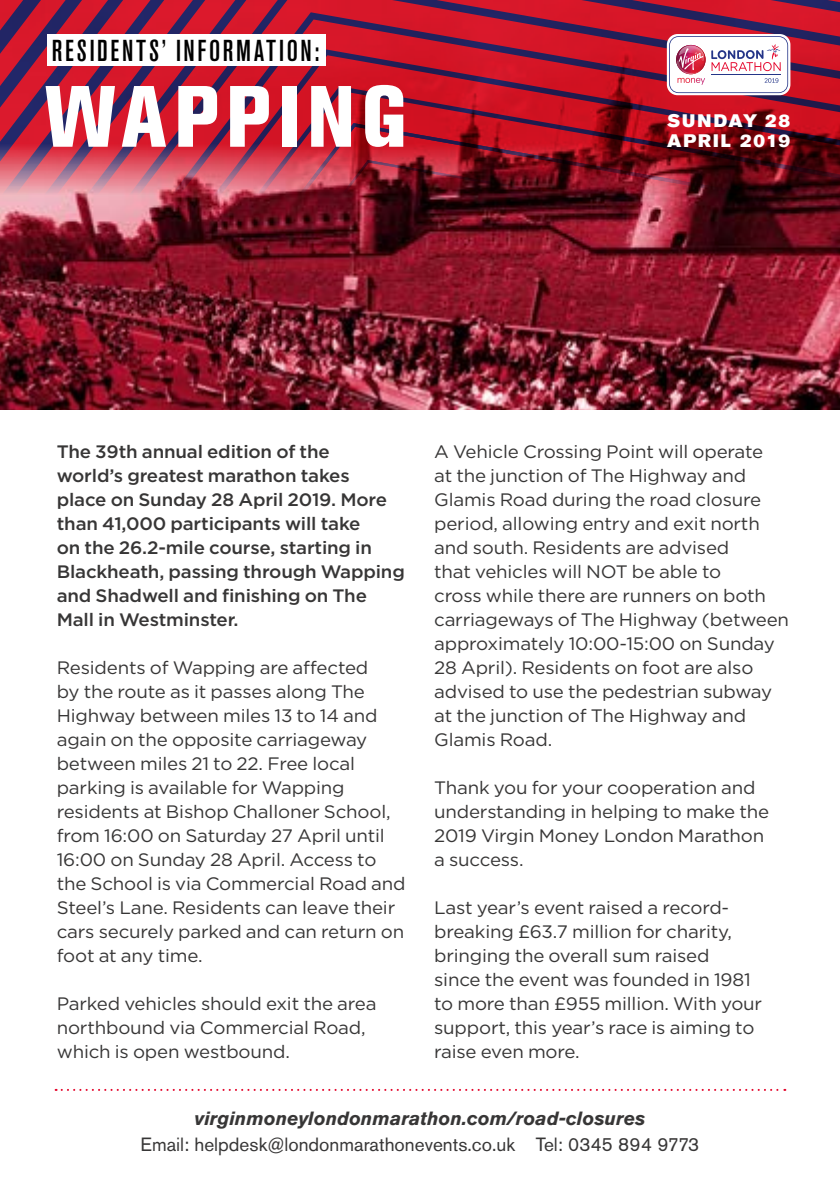
<style>
.page{position:relative;width:840px;height:1191px;background:#fff}
.page>*{position:absolute;margin:0;border:0;box-sizing:border-box;transform-origin:0 0}
.t1{font:800 condensed 86px "Akzidenz Grotesk Std";letter-spacing:.075em;color:#fff}
.t2{font:500 condensed 30px "Akzidenz Grotesk Std";letter-spacing:.09em;color:#000}
.t3{font:19px "Akzidenz Grotesk Std";color:#373636}
.t4{font:italic 700 19px "Akzidenz Grotesk Std";color:#373636}
.t5{font:18px/24px "Gotham";letter-spacing:-.01em;color:#373636;scale:1.04 1}
.t6{font:500 18px/24px "Gotham";letter-spacing:-.01em;color:#373636;scale:1.04 1}
.t7{font:18px/20px "Akzidenz Grotesk Std Super";letter-spacing:.105em;color:#fff}
</style>
<div class="page">
<img style="left:0;top:207px;width:839px;height:202px">
<svg style="left:0;top:0;width:839px;height:12px;background:#a71a39"></svg>
<svg style="left:0;top:12px;width:839px;height:37px;background:#a71c3a"></svg>
<svg style="left:0;top:49px;width:839px;height:37px;background:#ad1732"></svg>
<svg style="left:0;top:86px;width:839px;height:121px;background:#ac172e"></svg>
<svg style="left:10px;top:123px;width:829px;height:84px;background:#a12033"></svg>
<img style="left:68px;top:160px;width:771px;height:47px">
<svg style="left:56px;top:1089px;width:728px;height:2px"></svg>
<div style="left:47px;top:35px;width:278px;height:31px;background:#fff"></div>
<svg style="left:666px;top:34px;width:124px;height:61px"></svg>
<svg style="left:668px;top:36px;width:119px;height:57px"></svg>
<h2 class="t2" style="left:52px;top:33px;width:269px">RESIDENTS’ INFORMATION:</h2>
<h1 class="t1" style="left:45px;top:67px;width:362px">WAPPING</h1>
<p class="t7" style="left:666px;top:111px;width:124px">SUNDAY 28<br>APRIL 2019</p>
<p class="t6" style="left:57px;top:439px;width:336px">The 39th annual edition of the<br>world’s greatest marathon takes<br>place on Sunday 28 April 2019. More than 41,000 participants will take<br>on the 26.2-mile course, starting in<br>Blackheath, passing through Wapping and Shadwell and finishing on The<br>Mall in Westminster.</p>
<p class="t5" style="left:57px;top:655px;width:337px">Residents of Wapping are affected<br>by the route as it passes along The Highway between miles 13 to 14 and again on the opposite carriageway between miles 21 to 22. Free local parking is available for Wapping residents at Bishop Challoner School, from 16:00 on Saturday 27 April until 16:00 on Sunday 28 April. Access to the School is via Commercial Road and Steel’s Lane. Residents can leave their cars securely parked and can return on foot at any time.</p>
<p class="t5" style="left:57px;top:991px;width:309px">Parked vehicles should exit the area northbound via Commercial Road, which is open westbound.</p>
<p class="t5" style="left:434px;top:439px;width:342px">A Vehicle Crossing Point will operate<br>at the junction of The Highway and Glamis Road during the road closure period, allowing entry and exit north and south. Residents are advised<br>that vehicles will NOT be able to<br>cross while there are runners on both carriageways of The Highway (between approximately 10:00-15:00 on Sunday 28 April). Residents on foot are also advised to use the pedestrian subway at the junction of The Highway and Glamis Road.</p>
<p class="t5" style="left:434px;top:775px;width:323px">Thank you for your cooperation and understanding in helping to make the<br>2019 Virgin Money London Marathon a success.</p>
<p class="t5" style="left:434px;top:895px;width:317px">Last year’s event raised a record&shy;breaking £63.7 million for charity, bringing the overall sum raised<br>since the event was founded in 1981 to more than £955 million. With your support, this year’s race is aiming to raise even more.</p>
<p class="t4" style="left:194px;top:1106px;width:452px">virginmoneylondonmarathon.com/road-closures</p>
<p class="t3" style="left:140px;top:1132px;width:560px">Email: helpdesk@londonmarathonevents.co.uk Tel: 0345 894 9773</p>
</div>
